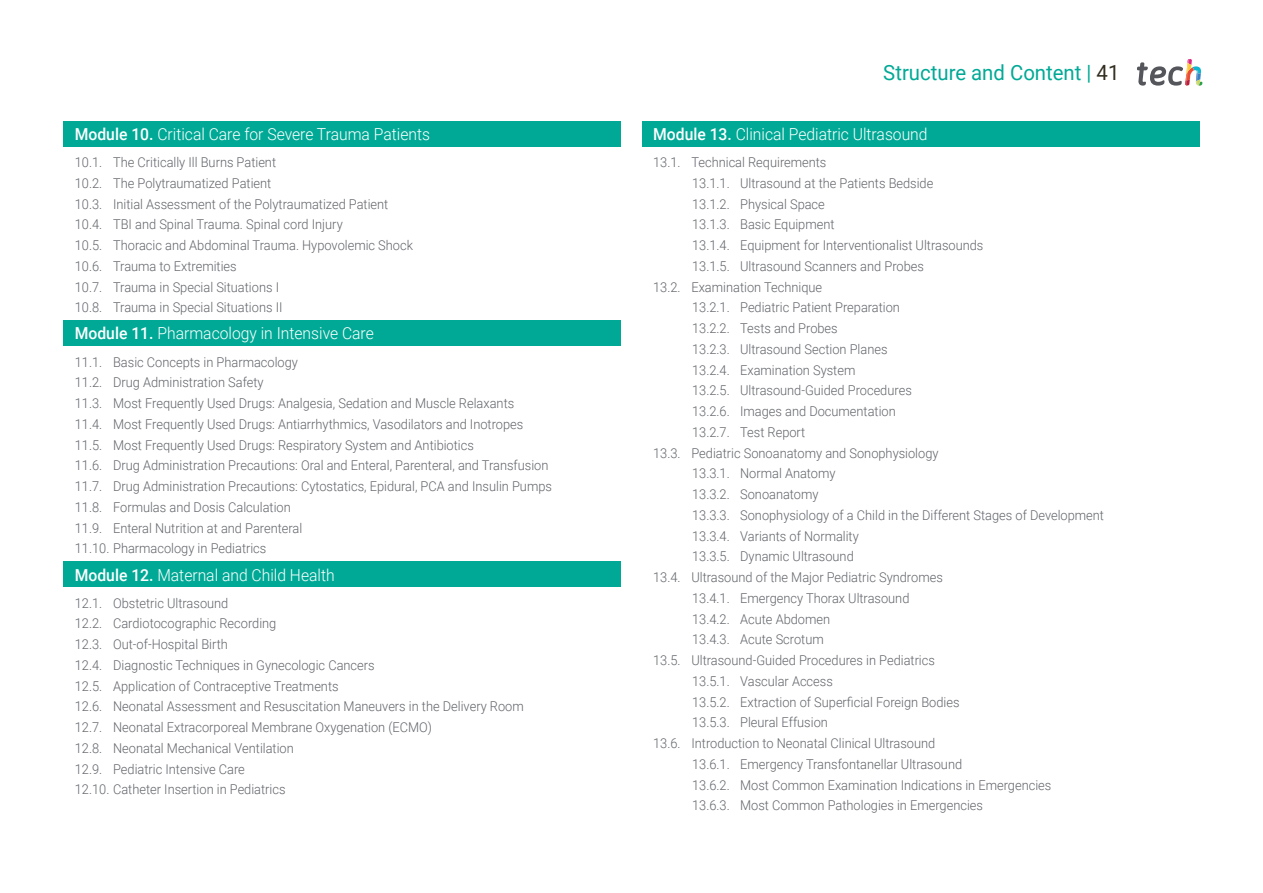
<style>
.page{position:relative;width:1263px;height:893px;background:#fff}
.page>*{position:absolute;margin:0;border:0;box-sizing:border-box;transform-origin:0 0}
.t1{font:21px "Roboto";color:#00a996}
.t2{font:300 16.5px "Roboto";color:#fff;scale:.95 1}
.t3{font:300 13.5px/20.7px "Roboto";color:#61646a;scale:.95 1}
.s1{font-weight:500}
.s2{color:#312e20}
</style>
<div class="page">
<svg style="left:1137px;top:59px;width:65px;height:27px"></svg>
<div style="left:64px;top:121px;width:557px;height:25px;background:#00a996"></div>
<div style="left:64px;top:321px;width:557px;height:25px;background:#00a996"></div>
<div style="left:64px;top:562px;width:557px;height:25px;background:#00a996"></div>
<div style="left:642px;top:121px;width:557px;height:25px;background:#00a996"></div>
<p class="t2" style="left:75px;top:123px;width:375px"><span class="s1">Module 10.</span> Critical Care for Severe Trauma Patients</p>
<p class="t3" style="left:75px;top:151px;width:357px">10.1. The Critically Ill Burns Patient<br>10.2. The Polytraumatized Patient<br>10.3. Initial Assessment of the Polytraumatized Patient 10.4. TBI and Spinal Trauma. Spinal cord Injury<br>10.5. Thoracic and Abdominal Trauma. Hypovolemic Shock 10.6. Trauma to Extremities<br>10.7. Trauma in Special Situations I<br>10.8. Trauma in Special Situations II</p>
<p class="t2" style="left:75px;top:322px;width:316px"><span class="s1">Module 11.</span> Pharmacology in Intensive Care</p>
<p class="t3" style="left:75px;top:351px;width:504px">11.1. Basic Concepts in Pharmacology<br>11.2. Drug Administration Safety<br>11.3. Most Frequently Used Drugs: Analgesia, Sedation and Muscle Relaxants<br>11.4. Most Frequently Used Drugs: Antiarrhythmics, Vasodilators and Inotropes 11.5. Most Frequently Used Drugs: Respiratory System and Antibiotics<br>11.6. Drug Administration Precautions: Oral and Enteral, Parenteral, and Transfusion 11.7. Drug Administration Precautions: Cytostatics, Epidural, PCA and Insulin Pumps 11.8. Formulas and Dosis Calculation<br>11.9. Enteral Nutrition at and Parenteral<br>11.10. Pharmacology in Pediatrics</p>
<p class="t2" style="left:75px;top:563px;width:275px"><span class="s1">Module 12.</span> Maternal and Child Health</p>
<p class="t3" style="left:75px;top:592px;width:474px">12.1. Obstetric Ultrasound<br>12.2. Cardiotocographic Recording<br>12.3. Out-of-Hospital Birth<br>12.4. Diagnostic Techniques in Gynecologic Cancers<br>12.5. Application of Contraceptive Treatments<br>12.6. Neonatal Assessment and Resuscitation Maneuvers in the Delivery Room 12.7. Neonatal Extracorporeal Membrane Oxygenation (ECMO)<br>12.8. Neonatal Mechanical Ventilation<br>12.9. Pediatric Intensive Care<br>12.10. Catheter Insertion in Pediatrics</p>
<h1 class="t1" style="left:883px;top:57px;width:238px">Structure and Content | <span class="s2">41</span></h1>
<p class="t2" style="left:653px;top:123px;width:290px"><span class="s1">Module 13.</span> Clinical Pediatric Ultrasound</p>
<p class="t3" style="left:653px;top:151px;width:184px">13.1. Technical Requirements</p>
<p class="t3" style="left:692px;top:172px;width:255px">13.1.1. Ultrasound at the Patients Bedside</p>
<p class="t3" style="left:692px;top:193px;width:141px">13.1.2. Physical Space</p>
<p class="t3" style="left:692px;top:214px;width:151px">13.1.3. Basic Equipment</p>
<p class="t3" style="left:692px;top:234px;width:308px">13.1.4. Equipment for Interventionalist Ultrasounds</p>
<p class="t3" style="left:692px;top:255px;width:245px">13.1.5. Ultrasound Scanners and Probes</p>
<p class="t3" style="left:653px;top:276px;width:179px">13.2. Examination Technique</p>
<p class="t3" style="left:692px;top:297px;width:220px">13.2.1. Pediatric Patient Preparation</p>
<p class="t3" style="left:692px;top:317px;width:155px">13.2.2. Tests and Probes</p>
<p class="t3" style="left:692px;top:338px;width:207px">13.2.3. Ultrasound Section Planes</p>
<p class="t3" style="left:692px;top:359px;width:173px">13.2.4. Examination System</p>
<p class="t3" style="left:692px;top:380px;width:233px">13.2.5. Ultrasound-Guided Procedures</p>
<p class="t3" style="left:692px;top:400px;width:216px">13.2.6. Images and Documentation</p>
<p class="t3" style="left:692px;top:421px;width:121px">13.2.7. Test Report</p>
<p class="t3" style="left:653px;top:442px;width:302px">13.3. Pediatric Sonoanatomy and Sonophysiology</p>
<p class="t3" style="left:692px;top:463px;width:152px">13.3.1. Normal Anatomy</p>
<p class="t3" style="left:692px;top:483px;width:135px">13.3.2. Sonoanatomy</p>
<p class="t3" style="left:692px;top:504px;width:435px">13.3.3. Sonophysiology of a Child in the Different Stages of Development</p>
<p class="t3" style="left:692px;top:525px;width:177px">13.3.4. Variants of Normality</p>
<p class="t3" style="left:692px;top:546px;width:172px">13.3.5. Dynamic Ultrasound</p>
<p class="t3" style="left:653px;top:566px;width:306px">13.4. Ultrasound of the Major Pediatric Syndromes</p>
<p class="t3" style="left:692px;top:587px;width:230px">13.4.1. Emergency Thorax Ultrasound</p>
<p class="t3" style="left:692px;top:608px;width:147px">13.4.2. Acute Abdomen</p>
<p class="t3" style="left:692px;top:629px;width:140px">13.4.3. Acute Scrotum</p>
<p class="t3" style="left:653px;top:649px;width:298px">13.5. Ultrasound-Guided Procedures in Pediatrics</p>
<p class="t3" style="left:692px;top:670px;width:150px">13.5.1. Vascular Access</p>
<p class="t3" style="left:692px;top:691px;width:283px">13.5.2. Extraction of Superficial Foreign Bodies</p>
<p class="t3" style="left:692px;top:712px;width:144px">13.5.3. Pleural Effusion</p>
<p class="t3" style="left:653px;top:732px;width:298px">13.6. Introduction to Neonatal Clinical Ultrasound</p>
<p class="t3" style="left:692px;top:753px;width:286px">13.6.1. Emergency Transfontanellar Ultrasound</p>
<p class="t3" style="left:692px;top:774px;width:380px">13.6.2. Most Common Examination Indications in Emergencies</p>
<p class="t3" style="left:692px;top:795px;width:308px">13.6.3. Most Common Pathologies in Emergencies</p>
</div>
